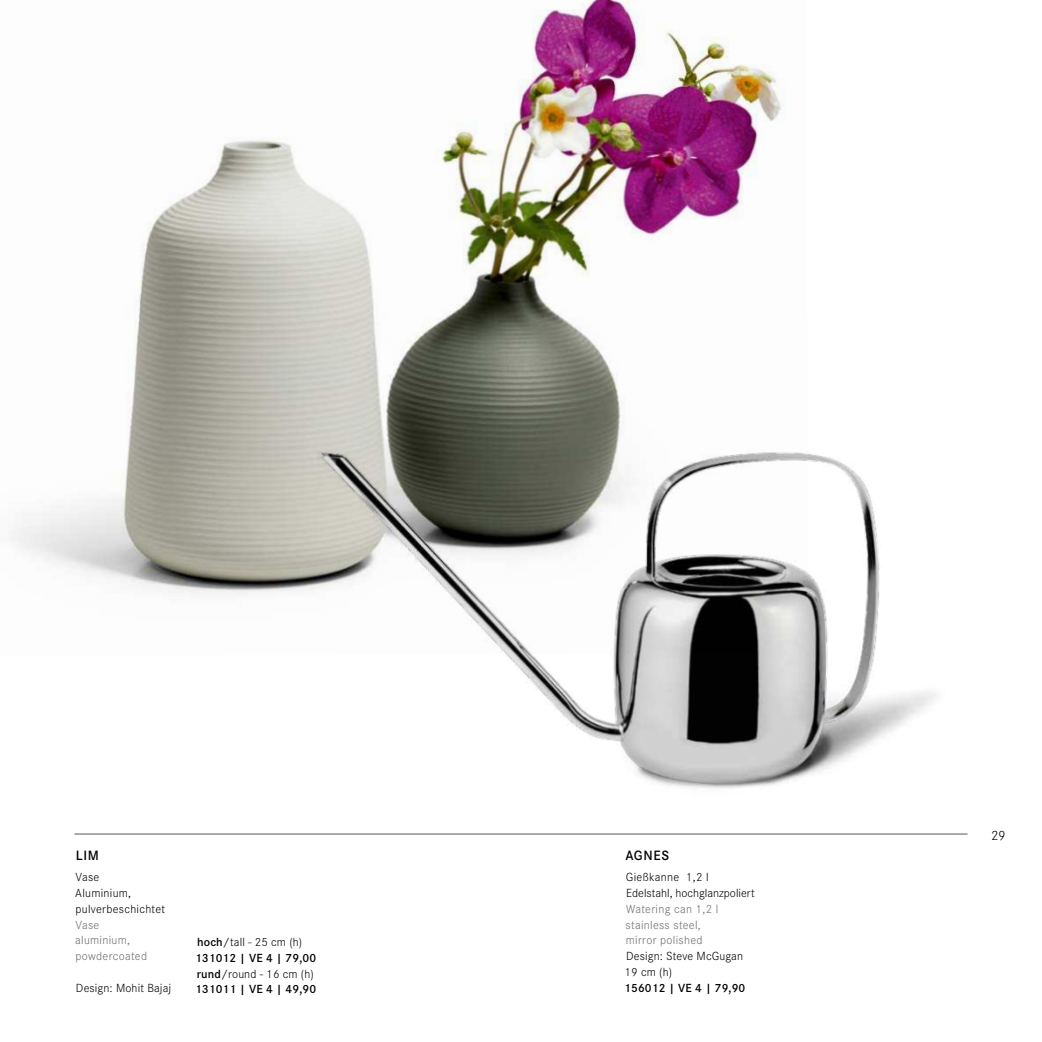
<style>
.page{position:relative;width:1042px;height:1042px;background:#fff}
.page>*{position:absolute;margin:0;border:0;box-sizing:border-box;transform-origin:0 0}
.t1{font:600 14px "Corporate S Pro";letter-spacing:.05em;color:#000}
.t2{font:300 14px "Corporate S Pro";color:#000}
.t3{font:300 12.25px/15.8px "Corporate S Pro";letter-spacing:.01em;color:#000}
.t4{font:600 12.25px/15.8px "Corporate S Pro";letter-spacing:.01em;color:#000}
.t5{font:300 12.25px/15.8px "Corporate S Pro";letter-spacing:.025em;color:#6e6e6e}
.s1{font-weight:300}
</style>
<div class="page">
<hr style="left:74px;top:833px;width:893px;height:1px;background:#565655">
<img style="left:11px;top:0;width:773px;height:595px">
<img style="left:291px;top:418px;width:677px;height:416px">
<p class="t1" style="left:76px;top:848px;width:25px">LIM</p>
<p class="t3" style="left:75px;top:869px;width:91px">Vase<br>Aluminium, pulverbeschichtet</p>
<p class="t5" style="left:75px;top:917px;width:73px">Vase aluminium, powdercoated</p>
<p class="t3" style="left:76px;top:980px;width:97px">Design: Mohit Bajaj</p>
<p class="t4" style="left:195px;top:934px;width:123px">hoch<span class="s1">/tall - 25 cm (h)<br></span>131012 | VE 4 | 79,00 rund<span class="s1">/round - 16 cm (h)<br></span>131011 | VE 4 | 49,90</p>
<p class="t1" style="left:625px;top:848px;width:45px">AGNES</p>
<p class="t3" style="left:626px;top:869px;width:130px">Gießkanne 1,2 l<br>Edelstahl, hochglanzpoliert</p>
<p class="t5" style="left:625px;top:901px;width:94px">Watering can 1,2 l stainless steel, mirror polished</p>
<p class="t3" style="left:625px;top:948px;width:120px">Design: Steve McGugan<br>19 cm (h)</p>
<p class="t4" style="left:624px;top:979px;width:123px">156012 | VE 4 | 79,90</p>
<p class="t2" style="left:991px;top:828px;width:16px">29</p>
</div>
